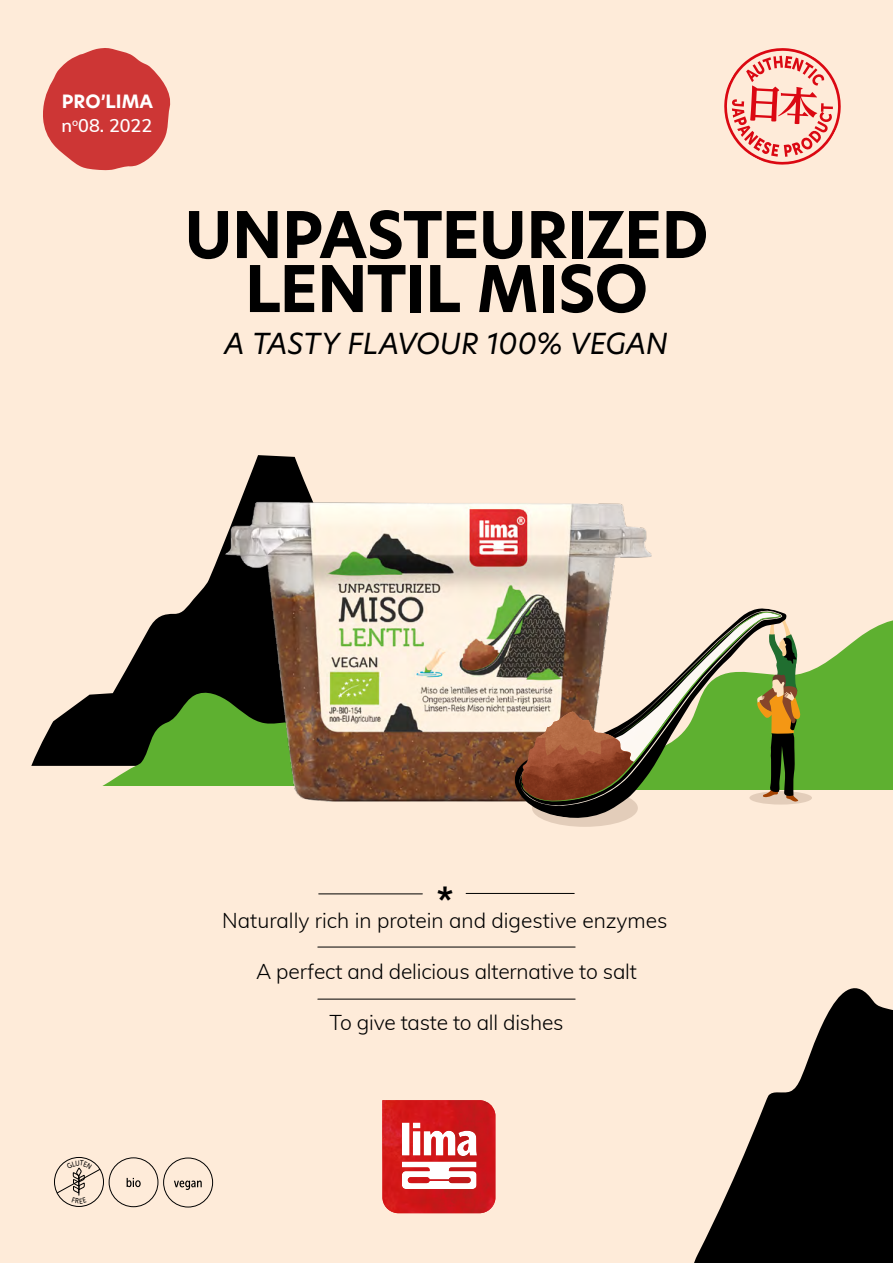
<style>
.page{position:relative;width:893px;height:1263px;background:#feebd9}
.page>*{position:absolute;margin:0;border:0;box-sizing:border-box;transform-origin:0 0}
.t1{font:700 63px/54px "New Hero";letter-spacing:-.015em;color:#000;text-align:center}
.t2{font:37.5px "Museo 500";color:#000}
.t3{font:italic 28.5px "New Hero";letter-spacing:-.01em;color:#000}
.t4{font:300 21px "Muli";letter-spacing:-.01em;color:#000}
.t5{font:600 18px "Muli";color:#fff}
.t6{font:700 18px "New Hero";color:#fff}
</style>
<div class="page">
<svg style="left:800px;top:620px;width:93px;height:169px;fill:#5eb030"></svg>
<hr style="left:318px;top:947px;width:257px;height:1px;background:#000">
<hr style="left:318px;top:999px;width:257px;height:1px;background:#000">
<hr style="left:319px;top:893px;width:103px;height:1px;background:#000">
<hr style="left:466px;top:893px;width:108px;height:1px;background:#000">
<img style="left:382px;top:1100px;width:113px;height:113px">
<svg style="left:43px;top:48px;width:128px;height:122px"></svg>
<svg style="left:109px;top:1157px;width:104px;height:50px"></svg>
<div style="left:54px;top:1157px;width:50px;height:50px;border:1px solid #000;border-radius:50%"></div>
<svg style="left:694px;top:988px;width:199px;height:275px;fill:#000"></svg>
<svg style="left:31px;top:455px;width:276px;height:311px"></svg>
<div style="left:749px;top:791px;width:63px;height:13px;background:#e3cdba;border-radius:50%"></div>
<svg style="left:93px;top:689px;width:124px;height:96px"></svg>
<img style="left:217px;top:487px;width:435px;height:315px">
<div style="left:532px;top:789px;width:106px;height:38px;background:#e3cdba;border-radius:50%"></div>
<svg style="left:512px;top:607px;width:275px;height:214px"></svg>
<svg style="left:784px;top:615px;width:16px;height:186px"></svg>
<svg style="left:519px;top:606px;width:263px;height:204px"></svg>
<svg style="left:724px;top:48px;width:117px;height:117px"></svg>
<svg style="left:56px;top:1160px;width:45px;height:44px"></svg>
<p class="t6" style="left:62px;top:89px;width:93px">PRO’LIMA</p>
<p class="t5" style="left:62px;top:113px;width:92px">n<sup>o</sup>08. 2022</p>
<h1 class="t1" style="left:184px;top:208px;width:526px">UNPASTEURIZED<br>LENTIL MISO</h1>
<h3 class="t3" style="left:225px;top:324px;width:445px">A TASTY FLAVOUR 100% VEGAN</h3>
<h2 class="t2" style="left:436px;top:879px;width:19px">*</h2>
<p class="t4" style="left:222px;top:905px;width:447px">Naturally rich in protein and digestive enzymes</p>
<p class="t4" style="left:256px;top:956px;width:382px">A perfect and delicious alternative to salt</p>
<p class="t4" style="left:329px;top:1007px;width:236px">To give taste to all dishes</p>
</div>
